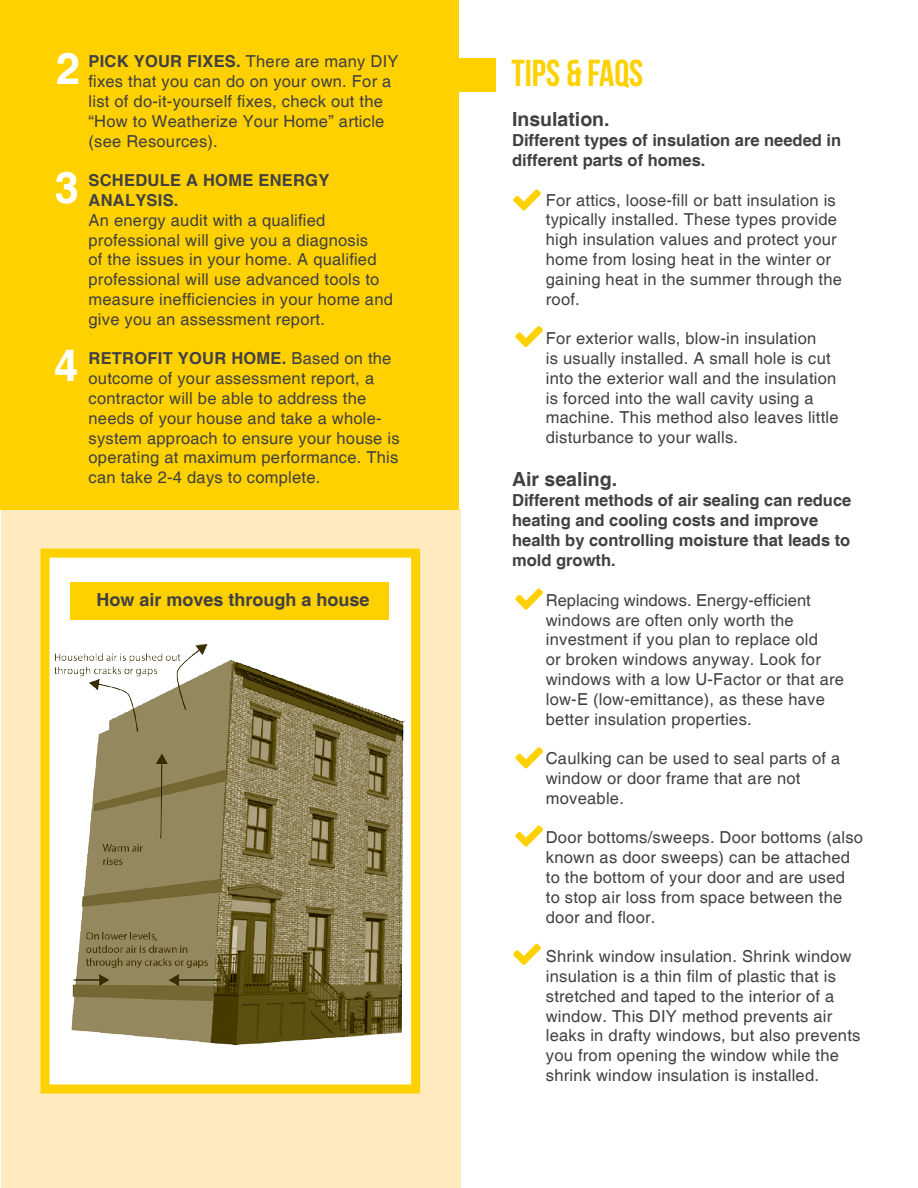
<style>
.page{position:relative;width:918px;height:1188px;background:#fff}
.page>*{position:absolute;margin:0;border:0;box-sizing:border-box;transform-origin:0 0}
.t1{font:700 43.5px "Helvetica";color:#fff}
.t2{font:37.5px "Bebas Neue";color:#ffd100}
.t3{font:700 19.5px "Helvetica";color:#414042}
.t4{font:700 18px "Helvetica";color:#414042}
.t5{font:16.5px/19.8px "Helvetica";letter-spacing:.015em;color:#414042}
.t6{font:700 16.5px/19.8px "Helvetica";color:#414042}
.s1{font-weight:700}
</style>
<div class="page">
<div style="left:1px;top:510px;width:459px;height:678px;background:#ffebbe"></div>
<div style="left:40px;top:549px;width:380px;height:545px;background:#fff;border:9px solid #ffd100"></div>
<div style="left:0;top:0;width:459px;height:510px;background:#ffd100"></div>
<svg style="left:459px;top:59px;width:37px;height:33px"></svg>
<svg style="left:515px;top:588px;width:28px;height:22px"></svg>
<svg style="left:515px;top:825px;width:28px;height:22px"></svg>
<svg style="left:513px;top:189px;width:28px;height:22px"></svg>
<svg style="left:515px;top:747px;width:28px;height:22px"></svg>
<svg style="left:513px;top:944px;width:28px;height:21px"></svg>
<svg style="left:515px;top:326px;width:28px;height:21px"></svg>
<img style="left:44px;top:644px;width:371px;height:412px">
<div style="left:70px;top:582px;width:319px;height:38px;background:#ffd100"></div>
<h1 class="t1" style="left:56px;top:42px;width:26px">2</h1>
<h1 class="t1" style="left:55px;top:161px;width:26px">3</h1>
<h1 class="t1" style="left:54px;top:340px;width:26px">4</h1>
<p class="t5" style="left:89px;top:52px;width:312px"><span class="s1">PICK YOUR FIXES.</span> There are many DIY fixes that you can do on your own. For a list of do-it-yourself fixes, check out the “How to Weatherize Your Home” article (see Resources).</p>
<p class="t6" style="left:89px;top:171px;width:242px">SCHEDULE A HOME ENERGY<br>ANALYSIS.</p>
<p class="t5" style="left:89px;top:211px;width:306px">An energy audit with a qualified professional will give you a diagnosis<br>of the issues in your home. A qualified professional will use advanced tools to measure inefficiencies in your home and give you an assessment report.</p>
<p class="t5" style="left:89px;top:349px;width:313px"><span class="s1">RETROFIT YOUR HOME.</span> Based on the outcome of your assessment report, a contractor will be able to address the needs of your house and take a whole&shy;system approach to ensure your house is operating at maximum performance. This can take 2-4 days to complete.</p>
<p class="t4" style="left:96px;top:589px;width:275px">How air moves through a house</p>
<h2 class="t2" style="left:511px;top:52px;width:133px">TIPS &amp; FAqs</h2>
<p class="t3" style="left:512px;top:107px;width:99px">Insulation.</p>
<p class="t6" style="left:512px;top:131px;width:331px">Different types of insulation are needed in different parts of homes.</p>
<p class="t5" style="left:546px;top:191px;width:298px">For attics, loose-fill or batt insulation is typically installed. These types provide high insulation values and protect your home from losing heat in the winter or gaining heat in the summer through the roof.</p>
<p class="t5" style="left:546px;top:329px;width:294px">For exterior walls, blow-in insulation<br>is usually installed. A small hole is cut into the exterior wall and the insulation is forced into the wall cavity using a machine. This method also leaves little disturbance to your walls.</p>
<p class="t3" style="left:512px;top:468px;width:107px">Air sealing.</p>
<p class="t6" style="left:512px;top:491px;width:341px">Different methods of air sealing can reduce heating and cooling costs and improve health by controlling moisture that leads to mold growth.</p>
<p class="t5" style="left:546px;top:591px;width:300px">Replacing windows. Energy-efficient windows are often only worth the investment if you plan to replace old<br>or broken windows anyway. Look for windows with a low U-Factor or that are low-E (low-emittance), as these have better insulation properties.</p>
<p class="t5" style="left:546px;top:749px;width:296px">Caulking can be used to seal parts of a window or door frame that are not moveable.</p>
<p class="t5" style="left:546px;top:828px;width:319px">Door bottoms/sweeps. Door bottoms (also known as door sweeps) can be attached to the bottom of your door and are used to stop air loss from space between the door and floor.</p>
<p class="t5" style="left:546px;top:947px;width:316px">Shrink window insulation. Shrink window insulation is a thin film of plastic that is stretched and taped to the interior of a window. This DIY method prevents air leaks in drafty windows, but also prevents you from opening the window while the shrink window insulation is installed.</p>
</div>
